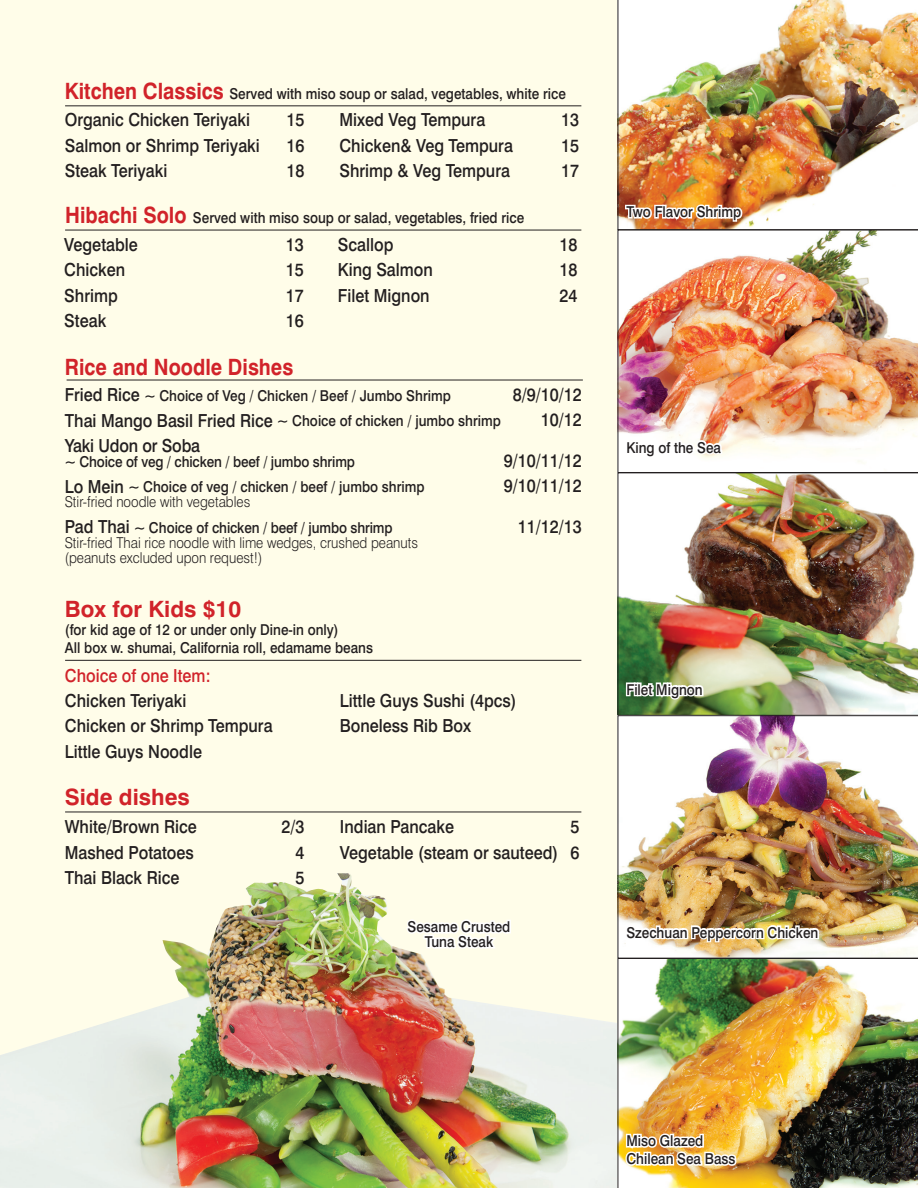
<style>
.page{position:relative;width:918px;height:1188px;background:#fffde9}
.page>*{position:absolute;margin:0;border:0;box-sizing:border-box;transform-origin:0 0}
.t1{font:700 22.5px "Swiss 721 BT";color:#d1232a}
.t2{font:700 22.5px "Swiss 721 BT";color:#d1232a;scale:.89 1}
.t3{font:500 18px/25.5px "Swiss 721 BT";color:#231f20;scale:.9 1}
.t4{font:500 18px "Swiss 721 BT";color:#d1232a;scale:.9 1}
.t5{font:500 15px/18px "Swiss 721 BT";color:#231f20;scale:.9 1}
.t6{font:300 15px/15px "Swiss 721 BT";color:#231f20;scale:.9 1}
.s1{font-weight:700;font-size:22.5px;color:#d1232a}
.s2{font-size:18px}
.s3{font-weight:300}
</style>
<div class="page">
<img style="left:0;top:873px;width:618px;height:315px">
<img style="left:618px;top:0;width:300px;height:230px">
<img style="left:618px;top:473px;width:300px;height:243px">
<img style="left:618px;top:230px;width:300px;height:243px">
<img style="left:618px;top:716px;width:300px;height:242px">
<img style="left:618px;top:958px;width:300px;height:230px">
<img style="left:624px;top:198px;width:120px;height:31px">
<svg style="left:624px;top:439px;width:100px;height:20px;background:#fdfaf6"></svg>
<svg style="left:624px;top:663px;width:81px;height:41px;background:#8fa680"></svg>
<img style="left:624px;top:923px;width:197px;height:24px">
<svg style="left:405px;top:918px;width:108px;height:33px"></svg>
<img style="left:624px;top:1114px;width:114px;height:54px">
<hr style="left:65px;top:106px;width:516px;height:1px;background:#231f20">
<hr style="left:65px;top:230px;width:516px;height:1px;background:#231f20">
<hr style="left:67px;top:380px;width:516px;height:1px;background:#231f20">
<hr style="left:65px;top:660px;width:516px;height:1px;background:#231f20">
<hr style="left:65px;top:812px;width:516px;height:1px;background:#231f20">
<p class="t5" style="left:65px;top:85px;width:558px"><span class="s1">Kitchen Classics</span> Served with miso soup or salad, vegetables, white rice</p>
<p class="t3" style="left:65px;top:107px;width:207px">Organic Chicken Teriyaki</p>
<p class="t3" style="left:286px;top:107px;width:22px">15</p>
<p class="t3" style="left:65px;top:132px;width:218px">Salmon or Shrimp Teriyaki</p>
<p class="t3" style="left:286px;top:132px;width:22px">16</p>
<p class="t3" style="left:65px;top:158px;width:115px">Steak Teriyaki</p>
<p class="t3" style="left:286px;top:158px;width:22px">18</p>
<p class="t3" style="left:339px;top:107px;width:163px">Mixed Veg Tempura</p>
<p class="t3" style="left:561px;top:107px;width:22px">13</p>
<p class="t3" style="left:339px;top:132px;width:194px">Chicken&amp; Veg Tempura</p>
<p class="t3" style="left:561px;top:132px;width:22px">15</p>
<p class="t3" style="left:339px;top:158px;width:191px">Shrimp &amp; Veg Tempura</p>
<p class="t3" style="left:561px;top:158px;width:22px">17</p>
<p class="t5" style="left:65px;top:209px;width:512px"><span class="s1">Hibachi Solo</span> Served with miso soup or salad, vegetables, fried rice</p>
<p class="t3" style="left:64px;top:231px;width:83px">Vegetable</p>
<p class="t3" style="left:286px;top:231px;width:22px">13</p>
<p class="t3" style="left:64px;top:257px;width:69px">Chicken</p>
<p class="t3" style="left:286px;top:257px;width:22px">15</p>
<p class="t3" style="left:64px;top:282px;width:61px">Shrimp</p>
<p class="t3" style="left:286px;top:282px;width:22px">17</p>
<p class="t3" style="left:64px;top:308px;width:48px">Steak</p>
<p class="t3" style="left:286px;top:308px;width:22px">16</p>
<p class="t3" style="left:338px;top:231px;width:63px">Scallop</p>
<p class="t3" style="left:560px;top:231px;width:22px">18</p>
<p class="t3" style="left:338px;top:257px;width:107px">King Salmon</p>
<p class="t3" style="left:560px;top:257px;width:22px">18</p>
<p class="t3" style="left:338px;top:282px;width:103px">Filet Mignon</p>
<p class="t3" style="left:560px;top:282px;width:22px">24</p>
<h1 class="t2" style="left:65px;top:353px;width:258px">Rice and Noodle Dishes</h1>
<p class="t5" style="left:65px;top:387px;width:431px"><span class="s2">Fried Rice</span> ~ Choice of Veg / Chicken / Beef / Jumbo Shrimp</p>
<p class="t3" style="left:513px;top:382px;width:78px">8/9/10/12</p>
<p class="t5" style="left:65px;top:412px;width:486px"><span class="s2">Thai Mango Basil Fried Rice</span> ~ Choice of chicken / jumbo shrimp</p>
<p class="t3" style="left:541px;top:407px;width:47px">10/12</p>
<p class="t3" style="left:65px;top:433px;width:152px">Yaki Udon or Soba</p>
<p class="t5" style="left:65px;top:453px;width:324px">~ Choice of veg / chicken / beef / jumbo shrimp</p>
<p class="t3" style="left:504px;top:448px;width:88px">9/10/11/12</p>
<p class="t5" style="left:65px;top:478px;width:401px"><span class="s2">Lo Mein</span> ~ Choice of veg / chicken / beef / jumbo shrimp</p>
<p class="t3" style="left:504px;top:473px;width:88px">9/10/11/12</p>
<p class="t5" style="left:65px;top:489px;width:366px;line-height:25.5px"><span class="s3">Stir-fried noodle with vegetables<br></span><span class="s2">Pad Thai</span> ~ Choice of chicken / beef / jumbo shrimp</p>
<p class="t3" style="left:518px;top:514px;width:73px">11/12/13</p>
<p class="t6" style="left:65px;top:535px;width:394px">Stir-fried Thai rice noodle with lime wedges, crushed peanuts (peanuts excluded upon request!)</p>
<h1 class="t1" style="left:65px;top:596px;width:178px">Box for Kids $10</h1>
<p class="t5" style="left:65px;top:621px;width:344px">(for kid age of 12 or under only Dine-in only)<br>All box w. shumai, California roll, edamame beans</p>
<p class="t3" style="left:65px;top:688px;width:232px">Chicken Teriyaki<br>Chicken or Shrimp Tempura<br>Little Guys Noodle</p>
<p class="t3" style="left:340px;top:688px;width:198px">Little Guys Sushi (4pcs)<br>Boneless Rib Box</p>
<p class="t4" style="left:65px;top:664px;width:163px">Choice of one Item:</p>
<h1 class="t1" style="left:65px;top:784px;width:127px">Side dishes</h1>
<p class="t3" style="left:65px;top:814px;width:148px">White/Brown Rice</p>
<p class="t3" style="left:281px;top:814px;width:27px">2/3</p>
<p class="t3" style="left:65px;top:839px;width:145px">Mashed Potatoes</p>
<p class="t3" style="left:295px;top:839px;width:12px">4</p>
<p class="t3" style="left:65px;top:865px;width:129px">Thai Black Rice</p>
<p class="t3" style="left:295px;top:865px;width:12px">5</p>
<p class="t3" style="left:340px;top:814px;width:128px">Indian Pancake</p>
<p class="t3" style="left:340px;top:814px;width:268px;text-align:right">5<br>Vegetable (steam or sauteed) 6</p>
<p class="t5" style="left:408px;top:919px;width:116px;line-height:15px;text-align:center">Sesame Crusted<br>Tuna Steak</p>
<p class="t5" style="left:626px;top:203px;width:129px">Two Flavor Shrimp</p>
<p class="t5" style="left:626px;top:438px;width:107px">King of the Sea</p>
<p class="t5" style="left:626px;top:680px;width:86px">Filet Mignon</p>
<p class="t5" style="left:626px;top:923px;width:215px">Szechuan Peppercorn Chicken</p>
<p class="t5" style="left:626px;top:1132px;width:123px">Miso Glazed<br>Chilean Sea Bass</p>
</div>
